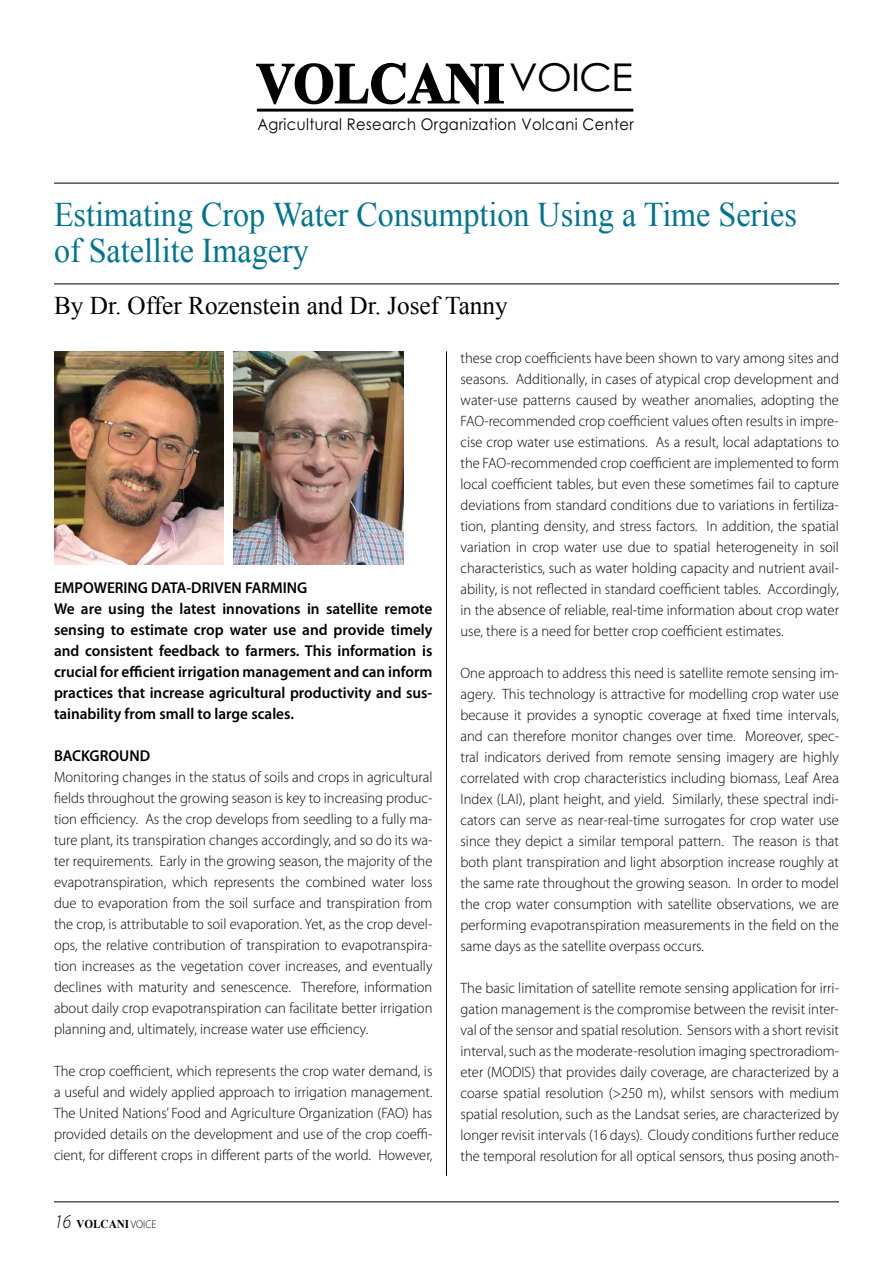
<style>
.page{position:relative;width:893px;height:1263px;background:#fff}
.page>*{position:absolute;margin:0;border:0;box-sizing:border-box;transform-origin:0 0}
.t1{font:700 57.75px "Times New Roman";color:#000;scale:.91 1}
.t2{font:34.5px/36px "Times New Roman";color:#007492;scale:.93 1}
.t3{font:25.5px "Times New Roman";color:#000}
.t4{font:16.05px "Century Gothic";letter-spacing:.025em;color:#000;scale:.91 1}
.t5{font:600 15.75px/21px "Myriad Pro";color:#000}
.t6{font:300 15px/21px "Myriad Pro";color:#000;text-align:justify}
.t7{font:700 12px "Times New Roman";color:#000;scale:.93 1}
.s1{font-family:"Myriad Pro";font-weight:300;font-style:italic;font-size:19.5px}
.s2{font-family:"Myriad Pro";font-weight:300;font-size:11.25px}
</style>
<div class="page">
<hr style="left:54px;top:1201px;width:785px;height:1px;background:#000">
<svg style="left:256px;top:62px;width:248px;height:43px"></svg>
<hr style="left:257px;top:109px;width:376px;height:3px;background:#000">
<hr style="left:446px;top:351px;width:1px;height:825px;background:#000">
<hr style="left:54px;top:284px;width:785px;height:1px;background:#000">
<hr style="left:54px;top:183px;width:785px;height:1px;background:#000">
<img style="left:54px;top:351px;width:170px;height:213px">
<img style="left:233px;top:351px;width:170px;height:213px">
<h1 class="t1" style="left:256px;top:43px;width:415px">VOLCANI<sup>VOICE</sup></h1>
<p class="t4" style="left:257px;top:113px;width:415px">Agricultural Research Organization Volcani Center</p>
<h2 class="t2" style="left:54px;top:195px;width:800px">Estimating Crop Water Consumption Using a Time Series of Satellite Imagery</h2>
<h3 class="t3" style="left:54px;top:288px;width:455px">By Dr. Offer Rozenstein and Dr. Josef Tanny</h3>
<p class="t5" style="left:54px;top:577px;width:380px">EMPOWERING DATA-DRIVEN FARMING<br>We are using the latest innovations in satellite remote sensing to estimate crop water use and provide timely and consistent feedback to farmers. This information is crucial for efficient irrigation management and can inform practices that increase agricultural productivity and sus&shy;tainability from small to large scales.</p>
<p class="t5" style="left:54px;top:745px;width:98px">BACKGROUND</p>
<p class="t6" style="left:54px;top:767px;width:380px">Monitoring changes in the status of soils and crops in agricultural fields throughout the growing season is key to increasing produc&shy;tion efficiency. As the crop develops from seedling to a fully ma&shy;ture plant, its transpiration changes accordingly, and so do its wa&shy;ter requirements. Early in the growing season, the majority of the evapotranspiration, which represents the combined water loss due to evaporation from the soil surface and transpiration from the crop, is attributable to soil evaporation. Yet, as the crop devel&shy;ops, the relative contribution of transpiration to evapotranspira&shy;tion increases as the vegetation cover increases, and eventually declines with maturity and senescence. Therefore, information about daily crop evapotranspiration can facilitate better irrigation planning and, ultimately, increase water use efficiency.</p>
<p class="t6" style="left:54px;top:1061px;width:380px">The crop coefficient, which represents the crop water demand, is a useful and widely applied approach to irrigation management.<br>The United Nations’ Food and Agriculture Organization (FAO) has provided details on the development and use of the crop coeffi&shy;cient, for different crops in different parts of the world. However,</p>
<p class="t7" style="left:54px;top:1216px;width:111px"><span class="s1">16</span> VOLCANI <span class="s2">VOICE</span></p>
<p class="t6" style="left:460px;top:347px;width:380px">these crop coefficients have been shown to vary among sites and seasons. Additionally, in cases of atypical crop development and water-use patterns caused by weather anomalies, adopting the FAO-recommended crop coefficient values often results in impre&shy;cise crop water use estimations. As a result, local adaptations to the FAO-recommended crop coefficient are implemented to form local coefficient tables, but even these sometimes fail to capture deviations from standard conditions due to variations in fertiliza&shy;tion, planting density, and stress factors. In addition, the spatial variation in crop water use due to spatial heterogeneity in soil characteristics, such as water holding capacity and nutrient avail&shy;ability, is not reflected in standard coefficient tables. Accordingly, in the absence of reliable, real-time information about crop water use, there is a need for better crop coefficient estimates.</p>
<p class="t6" style="left:460px;top:662px;width:380px">One approach to address this need is satellite remote sensing im&shy;agery. This technology is attractive for modelling crop water use because it provides a synoptic coverage at fixed time intervals, and can therefore monitor changes over time. Moreover, spec&shy;tral indicators derived from remote sensing imagery are highly correlated with crop characteristics including biomass, Leaf Area Index (LAI), plant height, and yield. Similarly, these spectral indi&shy;cators can serve as near-real-time surrogates for crop water use since they depict a similar temporal pattern. The reason is that both plant transpiration and light absorption increase roughly at the same rate throughout the growing season. In order to model the crop water consumption with satellite observations, we are performing evapotranspiration measurements in the field on the same days as the satellite overpass occurs.</p>
<p class="t6" style="left:460px;top:977px;width:380px">The basic limitation of satellite remote sensing application for irri&shy;gation management is the compromise between the revisit inter&shy;val of the sensor and spatial resolution. Sensors with a short revisit interval, such as the moderate-resolution imaging spectroradiom&shy;eter (MODIS) that provides daily coverage, are characterized by a coarse spatial resolution (&gt;250 m), whilst sensors with medium spatial resolution, such as the Landsat series, are characterized by longer revisit intervals (16 days). Cloudy conditions further reduce the temporal resolution for all optical sensors, thus posing anoth-</p>
</div>
